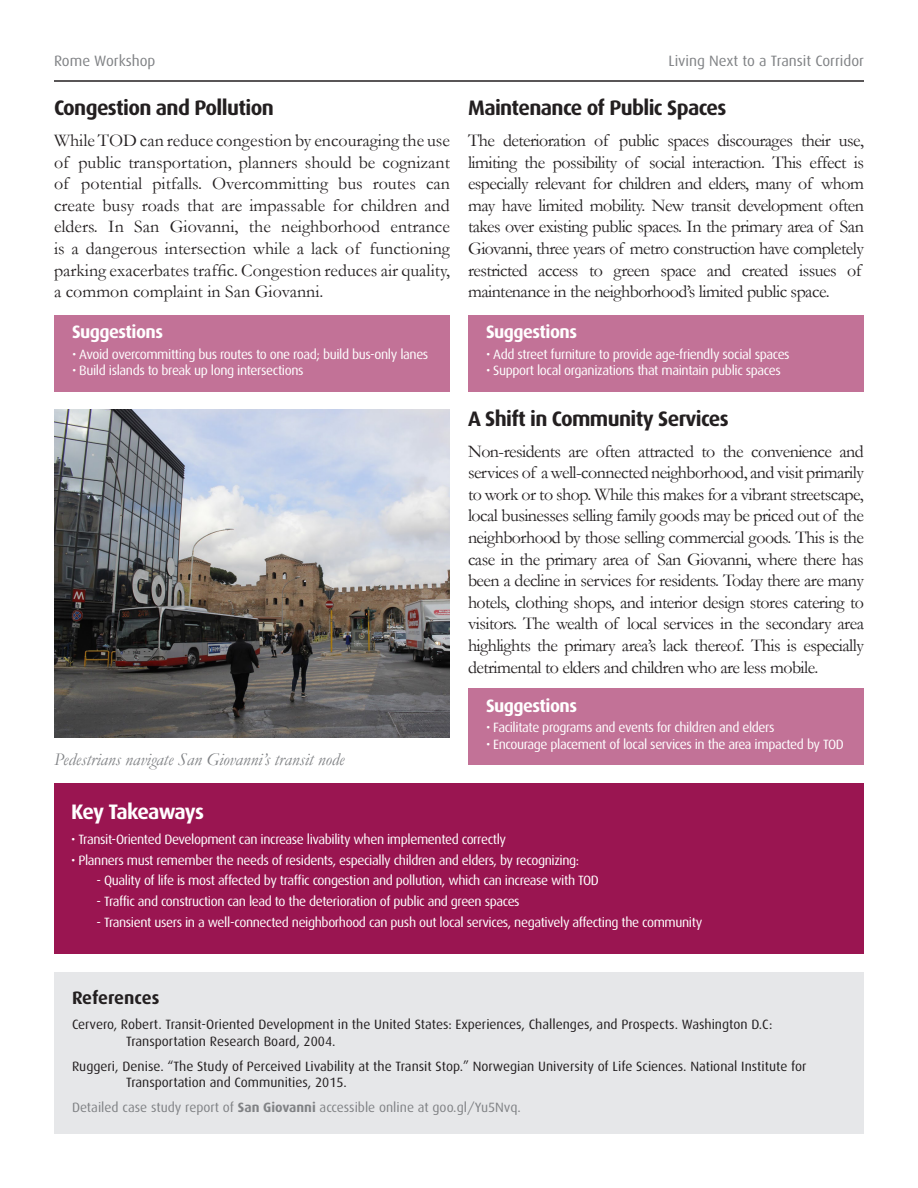
<style>
.page{position:relative;width:918px;height:1188px;background:#fff}
.page>*{position:absolute;margin:0;border:0;box-sizing:border-box;transform-origin:0 0}
.t1{font:700 21px "Dax";letter-spacing:-.03em;color:#231f20}
.t2{font:700 21px "Dax";letter-spacing:-.045em;color:#fff}
.t3{font:18px/21.6px "Garamond";letter-spacing:-.03em;color:#231f20;text-align:justify}
.t4{font:italic 18px "Garamond";color:#808285}
.t5{font:700 18px "Dax";letter-spacing:-.03em;color:#fff}
.t6{font:700 18px "Dax";letter-spacing:-.01em;color:#231f20}
.t7{font:15px "Dax";color:#808285}
.t8{font:13.5px "Dax";letter-spacing:-.03em;color:#fff}
.t9{font:13.5px/16.2px "Dax";color:#231f20}
.t10{font:13.5px "Dax";color:#808285}
.s1{font-weight:700}
</style>
<div class="page">
<hr style="left:54px;top:80px;width:810px;height:2px;background:#231f20">
<div style="left:54px;top:783px;width:810px;height:171px;background:#9a1551"></div>
<div style="left:54px;top:972px;width:810px;height:162px;background:#e6e7e9"></div>
<img style="left:54px;top:410px;width:396px;height:327px">
<div style="left:54px;top:315px;width:396px;height:77px;background:#c27297"></div>
<div style="left:468px;top:315px;width:396px;height:77px;background:#c27297"></div>
<div style="left:468px;top:688px;width:396px;height:77px;background:#c27297"></div>
<p class="t7" style="left:54px;top:52px;width:103px">Rome Workshop</p>
<p class="t7" style="left:669px;top:52px;width:197px">Living Next to a Transit Corridor</p>
<p class="t1" style="left:54px;top:96px;width:221px">Congestion and Pollution</p>
<p class="t3" style="left:54px;top:129px;width:398px">While TOD can reduce congestion by encouraging the use of public transportation, planners should be cognizant of potential pitfalls. Overcommitting bus routes can create busy roads that are impassable for children and elders. In San Giovanni, the neighborhood entrance is a dangerous intersection while a lack of functioning parking exacerbates traffic. Congestion reduces air quality, a common complaint in San Giovanni.</p>
<p class="t5" style="left:72px;top:322px;width:93px">Suggestions</p>
<p class="t8" style="left:72px;top:347px;width:358px">• Avoid overcommitting bus routes to one road; build bus-only lanes</p>
<p class="t8" style="left:72px;top:363px;width:233px">• Build islands to break up long intersections</p>
<p class="t4" style="left:54px;top:749px;width:292px">Pedestrians navigate San Giovanni’s transit node</p>
<p class="t1" style="left:468px;top:96px;width:260px">Maintenance of Public Spaces</p>
<p class="t3" style="left:468px;top:129px;width:397px;text-align:left">The deterioration of public spaces discourages their use, limiting the possibility of social interaction. This effect is especially relevant for children and elders, many of whom may have limited mobility. New transit development often takes over existing public spaces. In the primary area of San Giovanni, three years of metro construction have completely restricted access to green space and created issues of maintenance in the neighborhood’s limited public space.</p>
<p class="t5" style="left:486px;top:322px;width:93px">Suggestions</p>
<p class="t8" style="left:486px;top:347px;width:305px">• Add street furniture to provide age-friendly social spaces</p>
<p class="t8" style="left:486px;top:363px;width:296px">• Support local organizations that maintain public spaces</p>
<p class="t1" style="left:468px;top:407px;width:262px">A Shift in Community Services</p>
<p class="t3" style="left:468px;top:440px;width:398px">Non-residents are often attracted to the convenience and services of a well-connected neighborhood, and visit primarily to work or to shop. While this makes for a vibrant streetscape, local businesses selling family goods may be priced out of the neighborhood by those selling commercial goods. This is the case in the primary area of San Giovanni, where there has been a decline in services for residents. Today there are many hotels, clothing shops, and interior design stores catering to visitors. The wealth of local services in the secondary area highlights the primary area’s lack thereof. This is especially detrimental to elders and children who are less mobile.</p>
<p class="t5" style="left:486px;top:695px;width:93px">Suggestions</p>
<p class="t8" style="left:486px;top:720px;width:290px">• Facilitate programs and events for children and elders</p>
<p class="t8" style="left:486px;top:736px;width:359px">• Encourage placement of local services in the area impacted by TOD</p>
<p class="t2" style="left:71px;top:799px;width:135px">Key Takeaways</p>
<p class="t8" style="left:71px;top:832px;width:437px">• Transit-Oriented Development can increase livability when implemented correctly</p>
<p class="t8" style="left:71px;top:852px;width:510px">• Planners must remember the needs of residents, especially children and elders, by recognizing:</p>
<p class="t8" style="left:97px;top:873px;width:504px">- Quality of life is most affected by traffic congestion and pollution, which can increase with TOD</p>
<p class="t8" style="left:97px;top:894px;width:425px">- Traffic and construction can lead to the deterioration of public and green spaces</p>
<p class="t8" style="left:97px;top:915px;width:607px">- Transient users in a well-connected neighborhood can push out local services, negatively affecting the community</p>
<p class="t6" style="left:72px;top:988px;width:89px">References</p>
<p class="t9" style="left:126px;top:1017px;width:648px;text-indent:-54px">Cervero, Robert. Transit-Oriented Development in the United States: Experiences, Challenges, and Prospects. Washington D.C:<br>Transportation Research Board, 2004.</p>
<p class="t9" style="left:126px;top:1058px;width:682px;text-indent:-54px">Ruggeri, Denise. “The Study of Perceived Livability at the Transit Stop.” Norwegian University of Life Sciences. National Institute for<br>Transportation and Communities, 2015.</p>
<p class="t10" style="left:72px;top:1100px;width:450px">Detailed case study report of <span class="s1">San Giovanni</span> accessible online at goo.gl/Yu5Nvq.</p>
</div>
